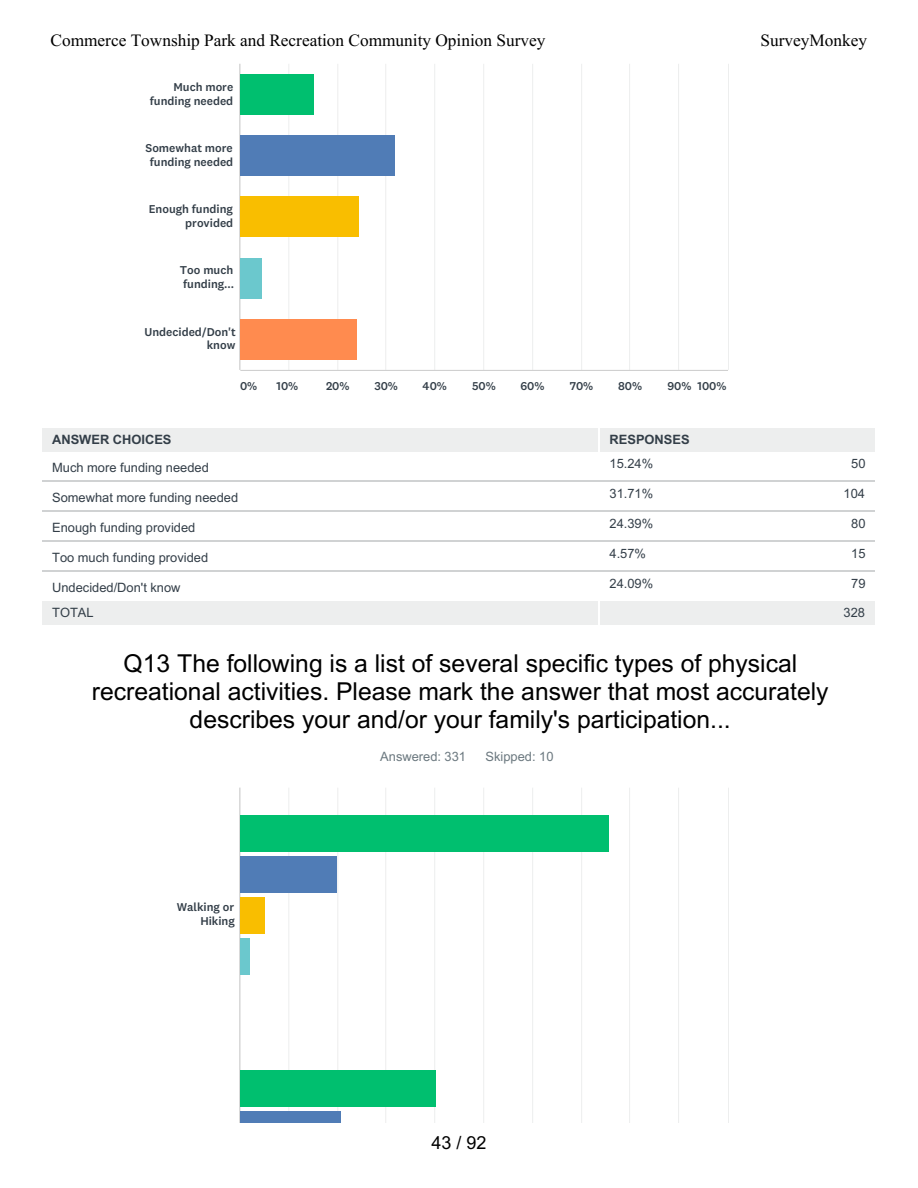
<style>
.page{position:relative;width:918px;height:1188px;background:#fff}
.page>*{position:absolute;margin:0;border:0;box-sizing:border-box;transform-origin:0 0}
.t1{font:24.75px/27.9px "Arial";letter-spacing:.005em;color:#000;text-align:center}
.t2{font:18px "Arial";color:#000}
.t3{font:17.25px "Times New Roman";letter-spacing:.005em;color:#000}
.t4{font:12.9px "Arial";letter-spacing:.005em;color:#333e48}
.t5{font:700 12.9px "Arial";letter-spacing:.005em;color:#333e48}
.t6{font:12.9px "Arial";letter-spacing:.005em;color:#6b787f}
.t7{font:11.85px/14px "Copyright Klim Type Foundry Not Licensedfor Desktop Use";letter-spacing:.005em;color:#333e48;text-align:right}
</style>
<div class="page">
<svg style="left:42px;top:480px;width:833px;height:145px"></svg>
<div style="left:42px;top:428px;width:557px;height:24px;background:#edeeee"></div>
<div style="left:599px;top:428px;width:276px;height:24px;background:#edeeee"></div>
<div style="left:42px;top:601px;width:557px;height:23px;background:#edeeee"></div>
<div style="left:599px;top:601px;width:276px;height:23px;background:#edeeee"></div>
<svg style="left:599px;top:428px;width:1px;height:24px"></svg>
<hr style="left:599px;top:452px;width:1px;height:30px;background:#fff">
<hr style="left:599px;top:481px;width:1px;height:31px;background:#fff">
<hr style="left:599px;top:511px;width:1px;height:31px;background:#fff">
<hr style="left:599px;top:541px;width:1px;height:31px;background:#fff">
<hr style="left:599px;top:571px;width:1px;height:30px;background:#fff">
<svg style="left:599px;top:601px;width:1px;height:23px"></svg>
<hr style="left:42px;top:481px;width:558px;height:1px;background:#d0d2d3">
<hr style="left:599px;top:481px;width:276px;height:1px;background:#d0d2d3">
<hr style="left:42px;top:511px;width:558px;height:1px;background:#d0d2d3">
<hr style="left:599px;top:511px;width:276px;height:1px;background:#d0d2d3">
<hr style="left:42px;top:541px;width:558px;height:1px;background:#d0d2d3">
<hr style="left:599px;top:541px;width:276px;height:1px;background:#d0d2d3">
<hr style="left:42px;top:571px;width:558px;height:1px;background:#d0d2d3">
<hr style="left:599px;top:571px;width:276px;height:1px;background:#d0d2d3">
<hr style="left:288px;top:64px;width:1px;height:306px;background:#edeeee">
<hr style="left:337px;top:64px;width:1px;height:306px;background:#edeeee">
<hr style="left:385px;top:64px;width:1px;height:306px;background:#edeeee">
<hr style="left:434px;top:64px;width:1px;height:306px;background:#edeeee">
<hr style="left:483px;top:64px;width:1px;height:306px;background:#edeeee">
<hr style="left:532px;top:64px;width:1px;height:306px;background:#edeeee">
<hr style="left:581px;top:64px;width:1px;height:306px;background:#edeeee">
<hr style="left:629px;top:64px;width:1px;height:306px;background:#edeeee">
<hr style="left:678px;top:64px;width:1px;height:306px;background:#edeeee">
<hr style="left:728px;top:64px;width:1px;height:306px;background:#edeeee">
<hr style="left:239px;top:64px;width:1px;height:306px;background:#ccc">
<hr style="left:240px;top:370px;width:488px;height:1px;background:#ccc">
<div style="left:240px;top:74px;width:74px;height:41px;background:#00bf6f"></div>
<div style="left:240px;top:135px;width:154px;height:41px;background:#507cb6"></div>
<div style="left:240px;top:196px;width:119px;height:41px;background:#f9be00"></div>
<div style="left:240px;top:258px;width:22px;height:40px;background:#6bc8cd"></div>
<div style="left:240px;top:319px;width:117px;height:41px;background:#ff8b4f"></div>
<hr style="left:288px;top:788px;width:1px;height:335px;background:#edeeee">
<hr style="left:337px;top:788px;width:1px;height:335px;background:#edeeee">
<hr style="left:385px;top:788px;width:1px;height:335px;background:#edeeee">
<hr style="left:434px;top:788px;width:1px;height:335px;background:#edeeee">
<hr style="left:483px;top:788px;width:1px;height:335px;background:#edeeee">
<hr style="left:532px;top:788px;width:1px;height:335px;background:#edeeee">
<hr style="left:581px;top:788px;width:1px;height:335px;background:#edeeee">
<hr style="left:629px;top:788px;width:1px;height:335px;background:#edeeee">
<hr style="left:678px;top:788px;width:1px;height:335px;background:#edeeee">
<hr style="left:728px;top:788px;width:1px;height:335px;background:#edeeee">
<hr style="left:239px;top:788px;width:1px;height:335px;background:#ccc">
<div style="left:240px;top:938px;width:10px;height:36px;background:#6bc8cd"></div>
<div style="left:240px;top:897px;width:25px;height:37px;background:#f9be00"></div>
<div style="left:240px;top:856px;width:97px;height:37px;background:#507cb6"></div>
<div style="left:240px;top:1111px;width:100px;height:12px;background:#507cb6"></div>
<div style="left:240px;top:815px;width:369px;height:37px;background:#00bf6f"></div>
<div style="left:240px;top:1070px;width:196px;height:37px;background:#00bf6f"></div>
<p class="t3" style="left:51px;top:30px;width:496px">Commerce Township Park and Recreation Community Opinion Survey</p>
<p class="t3" style="left:761px;top:30px;width:108px">SurveyMonkey</p>
<p class="t7" style="left:150px;top:80px;width:85px">Much more funding needed</p>
<p class="t7" style="left:146px;top:141px;width:89px;text-align:center">Somewhat more funding needed</p>
<p class="t7" style="left:149px;top:202px;width:86px">Enough funding provided</p>
<p class="t7" style="left:180px;top:263px;width:56px;text-align:left">Too much funding...</p>
<p class="t7" style="left:145px;top:324px;width:93px">Undecided/Don't know</p>
<p class="t7" style="left:240px;top:379px;width:19px">0%</p>
<p class="t7" style="left:277px;top:379px;width:23px">10%</p>
<p class="t7" style="left:326px;top:379px;width:25px">20%</p>
<p class="t7" style="left:374px;top:379px;width:25px">30%</p>
<p class="t7" style="left:423px;top:379px;width:26px">40%</p>
<p class="t7" style="left:472px;top:379px;width:25px">50%</p>
<p class="t7" style="left:520px;top:379px;width:25px">60%</p>
<p class="t7" style="left:570px;top:379px;width:25px">70%</p>
<p class="t7" style="left:618px;top:379px;width:25px">80%</p>
<p class="t7" style="left:668px;top:379px;width:60px">90% 100%</p>
<p class="t5" style="left:52px;top:432px;width:121px">ANSWER CHOICES</p>
<p class="t5" style="left:610px;top:432px;width:82px">RESPONSES</p>
<p class="t4" style="left:52px;top:460px;width:158px">Much more funding needed</p>
<p class="t4" style="left:52px;top:490px;width:188px">Somewhat more funding needed</p>
<p class="t4" style="left:52px;top:520px;width:145px">Enough funding provided</p>
<p class="t4" style="left:52px;top:550px;width:158px">Too much funding provided</p>
<p class="t4" style="left:52px;top:581px;width:130px">Undecided/Don't know</p>
<p class="t4" style="left:610px;top:456px;width:45px">15.24%</p>
<p class="t4" style="left:851px;top:456px;width:16px">50</p>
<p class="t4" style="left:610px;top:486px;width:45px">31.71%</p>
<p class="t4" style="left:844px;top:486px;width:23px">104</p>
<p class="t4" style="left:610px;top:516px;width:45px">24.39%</p>
<p class="t4" style="left:851px;top:516px;width:16px">80</p>
<p class="t4" style="left:610px;top:546px;width:38px">4.57%</p>
<p class="t4" style="left:851px;top:546px;width:16px">15</p>
<p class="t4" style="left:610px;top:576px;width:45px">24.09%</p>
<p class="t4" style="left:851px;top:576px;width:16px">79</p>
<p class="t4" style="left:52px;top:605px;width:43px">TOTAL</p>
<p class="t4" style="left:844px;top:605px;width:23px">328</p>
<p class="t1" style="left:92px;top:649px;width:738px">Q13 The following is a list of several specific types of physical recreational activities. Please mark the answer that most accurately describes your and/or your family's participation...</p>
<p class="t6" style="left:380px;top:749px;width:87px">Answered: 331</p>
<p class="t6" style="left:486px;top:749px;width:69px">Skipped: 10</p>
<p class="t7" style="left:177px;top:900px;width:60px">Walking or<br>Hiking</p>
<p class="t2" style="left:431px;top:1133px;width:56px">43 / 92</p>
</div>
